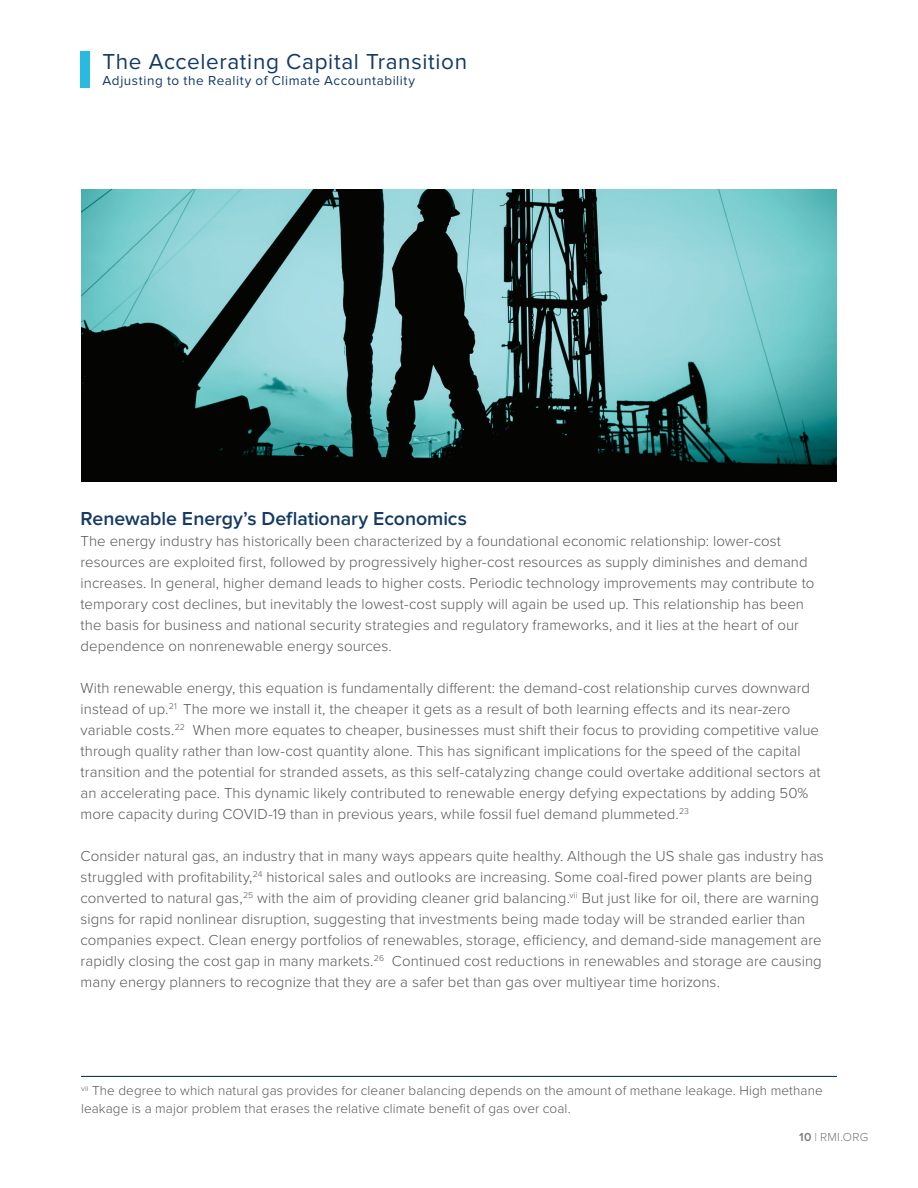
<style>
.page{position:relative;width:918px;height:1188px;background:#fff}
.page>*{position:absolute;margin:0;border:0;box-sizing:border-box;transform-origin:0 0}
.t1{font:22.5px "Proxima Nova";letter-spacing:.03em;color:#143a65}
.t2{font:600 19.5px "Proxima Nova";letter-spacing:-.005em;color:#143a65}
.t3{font:300 15px/21px "Proxima Nova";letter-spacing:.005em;color:#57585a}
.t4{font:300 13.5px/18px "Proxima Nova";letter-spacing:.01em;color:#57585a}
.t5{font:13.5px "Proxima Nova";letter-spacing:.04em;color:#143a65}
.t6{font:300 12px "Proxima Nova";letter-spacing:.025em;color:#76787b}
.s1{font-weight:600}
</style>
<div class="page">
<div style="left:81px;top:51px;width:9px;height:36px;background:#2ab9df"></div>
<img style="left:81px;top:189px;width:756px;height:292px">
<hr style="left:81px;top:1076px;width:756px;height:1px;background:#143a65">
<h1 class="t1" style="left:103px;top:49px;width:366px">The Accelerating Capital Transition</h1>
<p class="t5" style="left:103px;top:73px;width:314px">Adjusting to the Reality of Climate Accountability</p>
<h2 class="t2" style="left:81px;top:507px;width:388px">Renewable Energy’s Deflationary Economics</h2>
<p class="t3" style="left:81px;top:530px;width:735px">The energy industry has historically been characterized by a foundational economic relationship: lower-cost resources are exploited first, followed by progressively higher-cost resources as supply diminishes and demand increases. In general, higher demand leads to higher costs. Periodic technology improvements may contribute to temporary cost declines, but inevitably the lowest-cost supply will again be used up. This relationship has been the basis for business and national security strategies and regulatory frameworks, and it lies at the heart of our dependence on nonrenewable energy sources.</p>
<p class="t3" style="left:81px;top:677px;width:742px">With renewable energy, this equation is fundamentally different: the demand-cost relationship curves downward instead of up.<sup>21</sup> The more we install it, the cheaper it gets as a result of both learning effects and its near-zero variable costs.<sup>22</sup> When more equates to cheaper, businesses must shift their focus to providing competitive value through quality rather than low-cost quantity alone. This has significant implications for the speed of the capital transition and the potential for stranded assets, as this self-catalyzing change could overtake additional sectors at an accelerating pace. This dynamic likely contributed to renewable energy defying expectations by adding 50% more capacity during COVID-19 than in previous years, while fossil fuel demand plummeted.<sup>23</sup></p>
<p class="t3" style="left:81px;top:845px;width:745px">Consider natural gas, an industry that in many ways appears quite healthy. Although the US shale gas industry has struggled with profitability,<sup>24</sup> historical sales and outlooks are increasing. Some coal-fired power plants are being converted to natural gas,<sup>25</sup> with the aim of providing cleaner grid balancing.<sup>vii</sup> But just like for oil, there are warning signs for rapid nonlinear disruption, suggesting that investments being made today will be stranded earlier than companies expect. Clean energy portfolios of renewables, storage, efficiency, and demand-side management are rapidly closing the cost gap in many markets.<sup>26</sup> Continued cost reductions in renewables and storage are causing many energy planners to recognize that they are a safer bet than gas over multiyear time horizons.</p>
<p class="t4" style="left:81px;top:1081px;width:743px"><sup>vii</sup> The degree to which natural gas provides for cleaner balancing depends on the amount of methane leakage. High methane leakage is a major problem that erases the relative climate benefit of gas over coal.</p>
<p class="t6" style="left:799px;top:1128px;width:71px"><span class="s1">10</span> | RMI.ORG</p>
</div>
